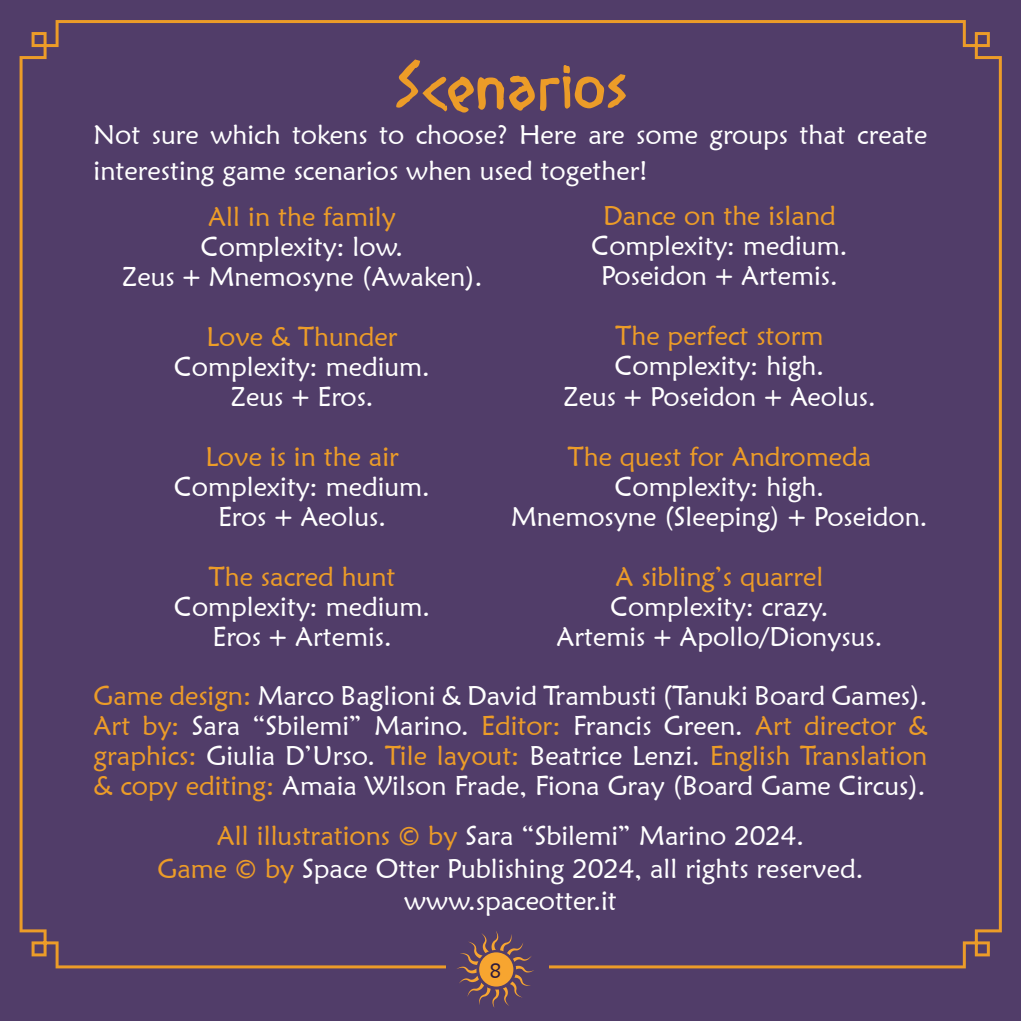
<style>
.page{position:relative;width:1021px;height:1021px;background:#fff}
.page>*{position:absolute;margin:0;border:0;box-sizing:border-box;transform-origin:0 0}
.t1{font:60px "Diogenes";letter-spacing:.03em;color:#ec9c28}
.t2{font:27px/30px "Maiandra GD";color:#fff;text-align:center}
.t3{font:27px "Maiandra GD";color:#ec9c28}
.t4{font:21px "Maiandra GD";color:#2d1a3d}
.s1{color:#ec9c28}
</style>
<div class="page">
<div style="left:0;top:0;width:1020px;height:1020px;background:#513d69"></div>
<div style="left:20px;top:20px;width:981px;height:948px;background:#513d69"></div>
<div style="left:446px;top:929px;width:103px;height:78px;background:#513d69"></div>
<svg style="left:457px;top:931px;width:77px;height:76px"></svg>
<div style="left:479px;top:952px;width:34px;height:34px;background:#f7a530;border-radius:50%"></div>
<h1 class="t1" style="left:395px;top:52px;width:232px">Scenarios</h1>
<p class="t2" style="left:94px;top:116px;width:835px;line-height:36px;text-align:left">Not sure which tokens to choose? Here are some groups that create interesting game scenarios when used together!</p>
<p class="t3" style="left:208px;top:200px;width:189px">All in the family</p>
<p class="t2" style="left:122px;top:231px;width:362px">Complexity: low.<br>Zeus + Mnemosyne (Awaken).</p>
<p class="t3" style="left:206px;top:320px;width:192px">Love &amp; Thunder</p>
<p class="t2" style="left:174px;top:351px;width:257px">Complexity: medium.<br>Zeus + Eros.</p>
<p class="t3" style="left:205px;top:440px;width:195px">Love is in the air</p>
<p class="t2" style="left:174px;top:471px;width:257px">Complexity: medium.<br>Eros + Aeolus.</p>
<p class="t3" style="left:209px;top:560px;width:188px">The sacred hunt</p>
<p class="t2" style="left:174px;top:591px;width:257px">Complexity: medium.<br>Eros + Artemis.</p>
<p class="t3" style="left:603px;top:199px;width:234px">Dance on the island</p>
<p class="t2" style="left:591px;top:230px;width:257px">Complexity: medium.<br>Poseidon + Artemis.</p>
<p class="t3" style="left:615px;top:319px;width:209px">The perfect storm</p>
<p class="t2" style="left:563px;top:350px;width:314px">Complexity: high.<br>Zeus + Poseidon + Aeolus.</p>
<p class="t3" style="left:567px;top:439px;width:305px">The quest for Andromeda</p>
<p class="t2" style="left:511px;top:470px;width:418px">Complexity: high.<br>Mnemosyne (Sleeping) + Poseidon.</p>
<p class="t3" style="left:615px;top:559px;width:209px">A sibling’s quarrel</p>
<p class="t2" style="left:556px;top:590px;width:327px">Complexity: crazy.<br>Artemis + Apollo/Dionysus.</p>
<p class="t2" style="left:94px;top:680px;width:835px;text-align:justify"><span class="s1">Game design:</span> Marco Baglioni &amp; David Trambusti (Tanuki Board Games).<br><span class="s1">Art by:</span> Sara “Sbilemi” Marino. <span class="s1">Editor:</span> Francis Green. <span class="s1">Art director &amp; graphics:</span> Giulia D’Urso. <span class="s1">Tile layout:</span> Beatrice Lenzi. <span class="s1">English Translation &amp; copy editing:</span> Amaia Wilson Frade, Fiona Gray (Board Game Circus).</p>
<p class="t2" style="left:157px;top:819px;width:707px;line-height:32.4px"><span class="s1">All illustrations © by</span> Sara “Sbilemi” Marino 2024.<br><span class="s1">Game © by</span> Space Otter Publishing 2024, all rights reserved. www.spaceotter.it</p>
<p class="t4" style="left:489px;top:957px;width:13px">8</p>
</div>
